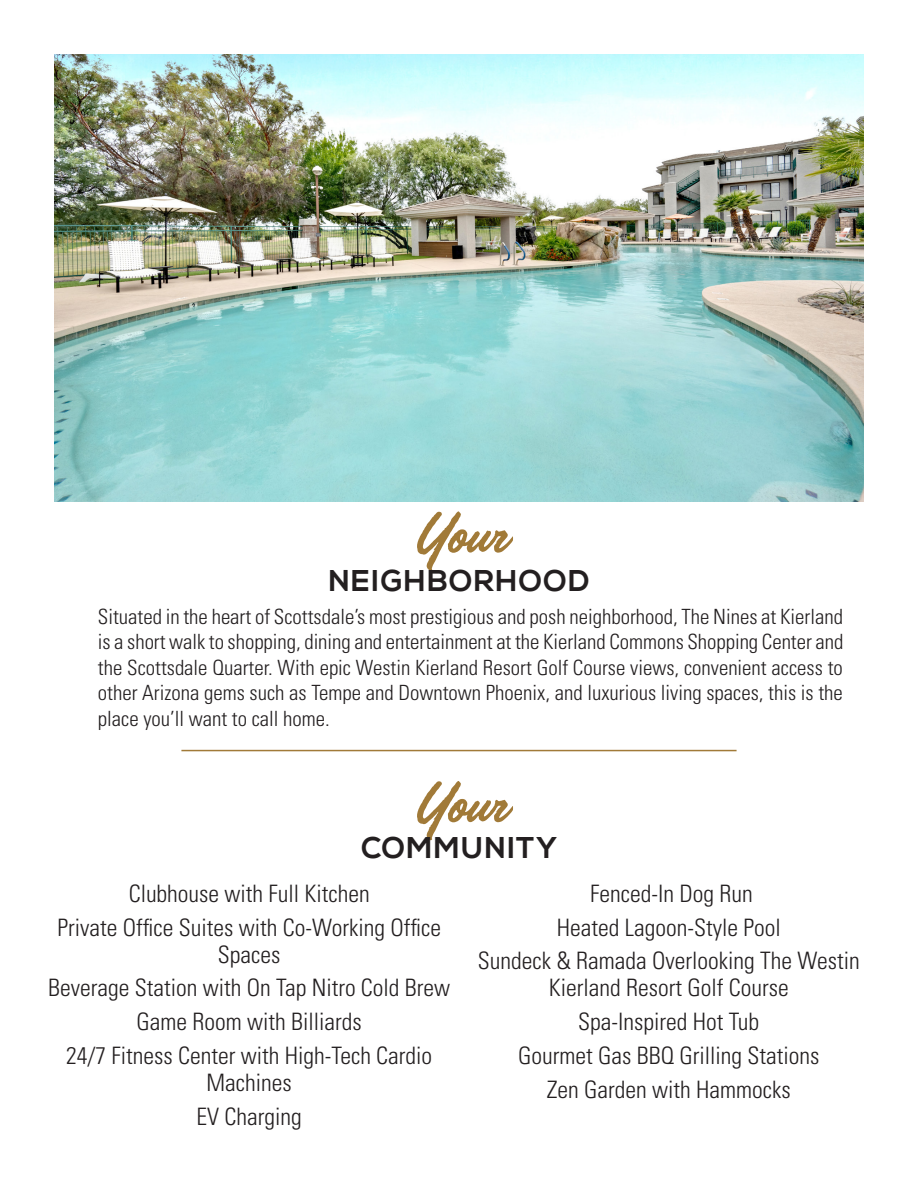
<style>
.page{position:relative;width:918px;height:1188px;background:#fff}
.page>*{position:absolute;margin:0;border:0;box-sizing:border-box;transform-origin:0 0}
.t1{font:66.6px "Handelson One";letter-spacing:-.01em;color:#a17a38}
.t2{font:700 30px "Nexa";letter-spacing:.045em;color:#231f20}
.t3{font:300 condensed 24px/27px "Univers LT Std";color:#231f20;text-align:center}
.t4{font:300 condensed 21px/25.5px "Univers LT Std";color:#231f20;text-align:justify}
</style>
<div class="page">
<img style="left:54px;top:54px;width:810px;height:447px">
<hr style="left:181px;top:750px;width:556px;height:1px;background:#a17a38">
<p class="t1" style="left:413px;top:497px;width:93px">Your</p>
<p class="t2" style="left:328px;top:564px;width:263px">NEIGHBORHOOD</p>
<p class="t4" style="left:98px;top:604px;width:747px">Situated in the heart of Scottsdale’s most prestigious and posh neighborhood, The Nines at Kierland is a short walk to shopping, dining and entertainment at the Kierland Commons Shopping Center and the Scottsdale Quarter. With epic Westin Kierland Resort Golf Course views, convenient access to other Arizona gems such as Tempe and Downtown Phoenix, and luxurious living spaces, this is the place you’ll want to call home.</p>
<p class="t1" style="left:413px;top:767px;width:93px">Your</p>
<p class="t2" style="left:361px;top:830px;width:197px">COMMUNITY</p>
<p class="t3" style="left:129px;top:880px;width:243px">Clubhouse with Full Kitchen</p>
<p class="t3" style="left:58px;top:914px;width:385px">Private Office Suites with Co-Working Office<br>Spaces</p>
<p class="t3" style="left:48px;top:974px;width:404px">Beverage Station with On Tap Nitro Cold Brew</p>
<p class="t3" style="left:137px;top:1008px;width:227px">Game Room with Billiards</p>
<p class="t3" style="left:66px;top:1042px;width:368px">24/7 Fitness Center with High-Tech Cardio<br>Machines</p>
<p class="t3" style="left:197px;top:1103px;width:107px">EV Charging</p>
<p class="t3" style="left:590px;top:880px;width:164px">Fenced-In Dog Run</p>
<p class="t3" style="left:557px;top:914px;width:225px">Heated Lagoon-Style Pool</p>
<p class="t3" style="left:478px;top:947px;width:384px">Sundeck &amp; Ramada Overlooking The Westin<br>Kierland Resort Golf Course</p>
<p class="t3" style="left:578px;top:1008px;width:182px">Spa-Inspired Hot Tub</p>
<p class="t3" style="left:518px;top:1042px;width:303px">Gourmet Gas BBQ Grilling Stations</p>
<p class="t3" style="left:547px;top:1076px;width:245px">Zen Garden with Hammocks</p>
</div>
